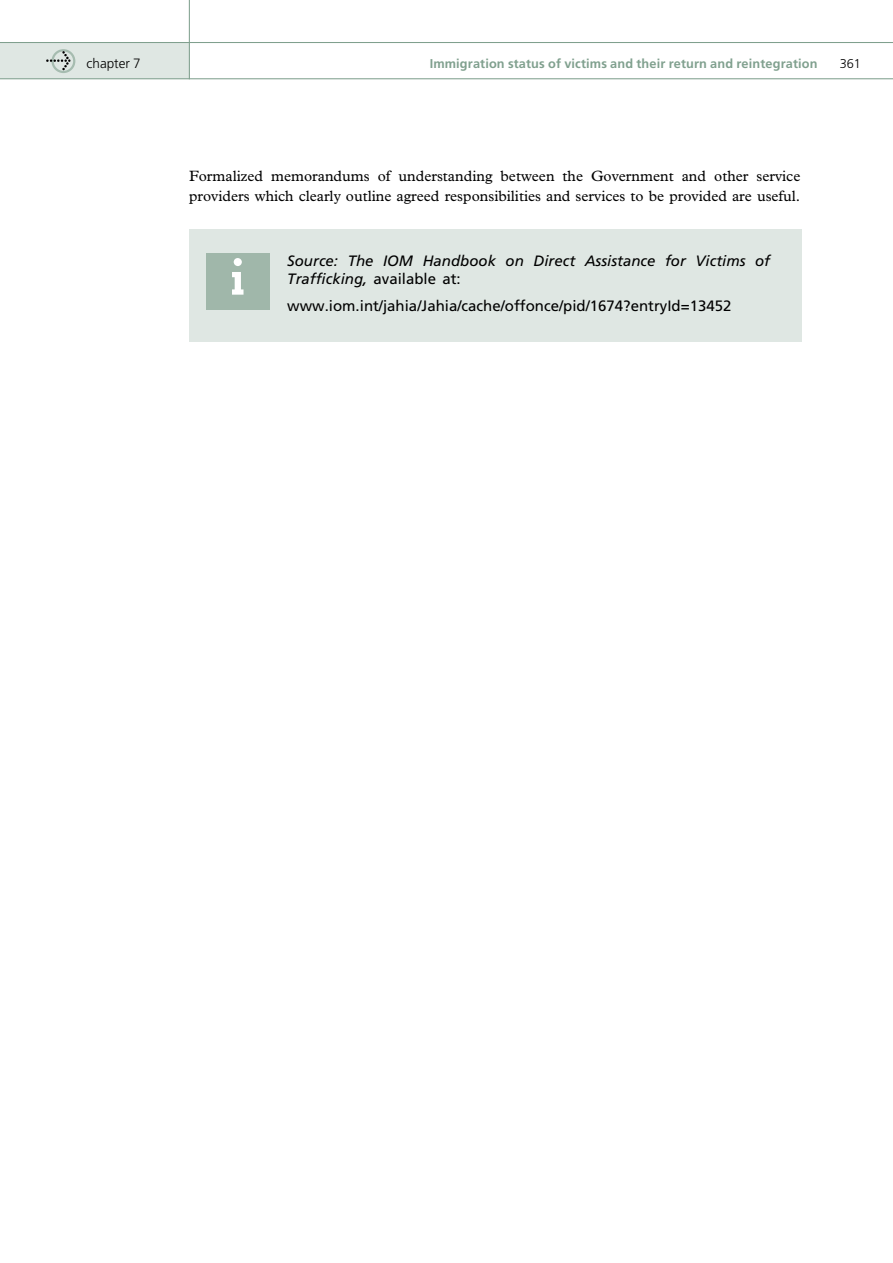
<style>
.page{position:relative;width:893px;height:1263px;background:#fff}
.page>*{position:absolute;margin:0;border:0;box-sizing:border-box;transform-origin:0 0}
.t1{font:700 54px "Beton EF";color:#fff}
.t2{font:15px/19.5px "Plantin";color:#000}
.t3{font:italic 15px/18px "Frutiger";color:#000}
.t4{font:15px "Frutiger";color:#000}
.t5{font:300 13.5px "Frutiger";color:#000}
.t6{font:700 12.75px "Frutiger";letter-spacing:.01em;color:#80a08e}
.t7{font:300 12.75px "Frutiger";color:#000}
.s1{font-style:normal}
</style>
<div class="page">
<div style="left:0;top:43px;width:189px;height:36px;background:#dfe7e3"></div>
<hr style="left:0;top:42px;width:893px;height:1px;background:#80a08e">
<svg style="left:57px;top:49px;width:18px;height:24px"></svg>
<img style="left:46px;top:51px;width:24px;height:20px">
<hr style="left:0;top:78px;width:893px;height:1px;background:#80a08e">
<hr style="left:189px;top:0;width:1px;height:79px;background:#80a08e">
<div style="left:189px;top:230px;width:612px;height:112px;background:#dfe7e3"></div>
<div style="left:206px;top:253px;width:63px;height:56px;background:#a0b7aa"></div>
<p class="t5" style="left:87px;top:58px;width:56px">chapter 7</p>
<p class="t6" style="left:430px;top:59px;width:389px">Immigration status of victims and their return and reintegration</p>
<p class="t7" style="left:840px;top:58px;width:23px">361</p>
<p class="t2" style="left:189px;top:168px;width:613px">Formalized memorandums of understanding between the Government and other service providers which clearly outline agreed responsibilities and services to be provided are useful.</p>
<h1 class="t1" style="left:230px;top:259px;width:17px">i</h1>
<p class="t3" style="left:287px;top:253px;width:484px">Source: The IOM Handbook on Direct Assistance for Victims of<br>Trafficking, <span class="s1">available at:</span></p>
<p class="t4" style="left:287px;top:300px;width:446px">www.iom.int/jahia/Jahia/cache/offonce/pid/1674?entryId=13452</p>
</div>
